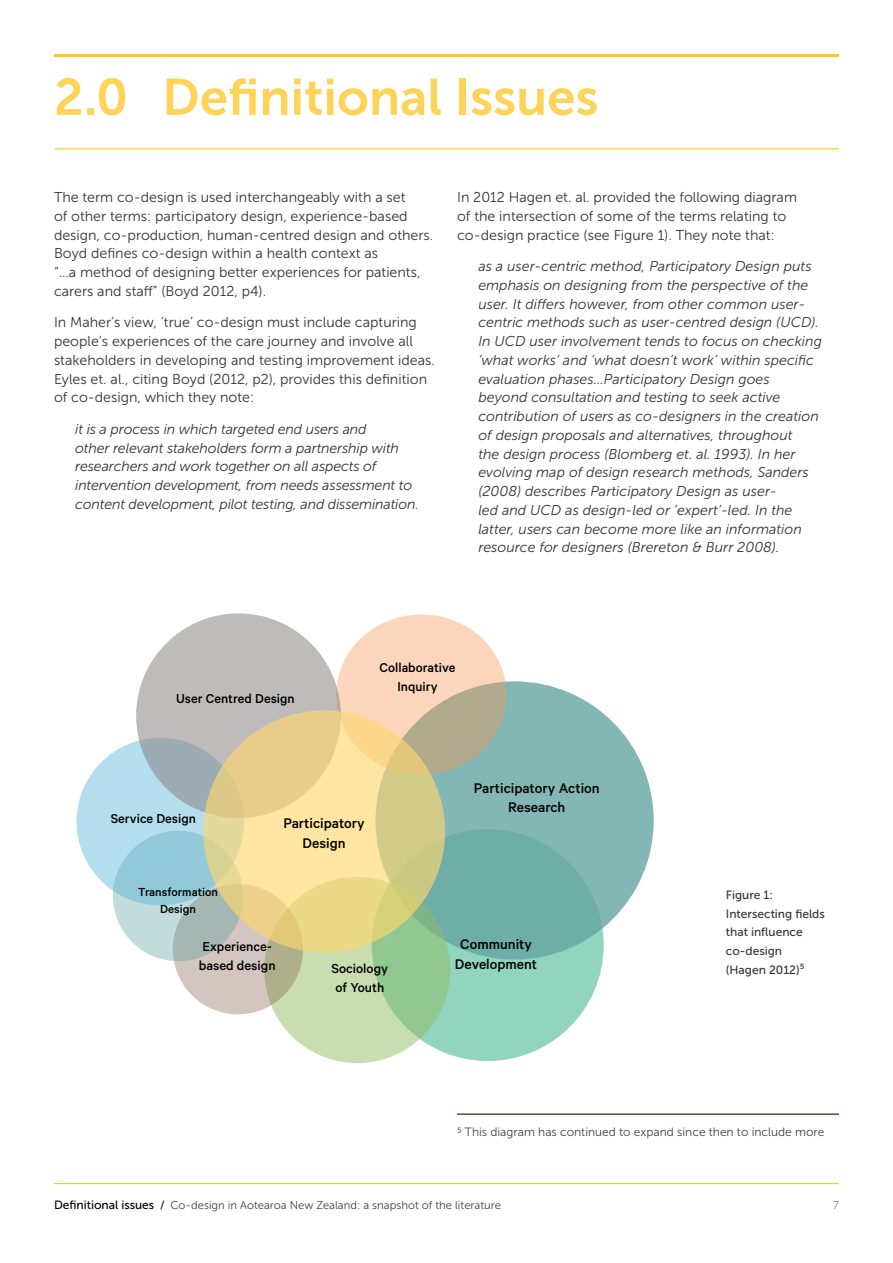
<style>
.page{position:relative;width:893px;height:1263px;background:#fff}
.page>*{position:absolute;margin:0;border:0;box-sizing:border-box;transform-origin:0 0}
.Header_34pt{font:51px "Museo Sans 700";color:#fed358}
.t1{font:500 15.75px/19.6px "Calibre";color:#000;text-align:center}
.t2{font:500 14.7px/19px "Calibre";color:#000}
.t3{font:500 14.4px/18.5px "Calibre";color:#000;text-align:center}
.Indented_quote{font:italic 14.25px/18.8px "Museo Sans 300";color:#333}
.Body_Copy_9_5pt{font:14.25px/18.8px "Museo Sans 300";color:#333}
.t4{font:500 13.2px/17.1px "Calibre";color:#000;text-align:center}
.Figure_text_9_5pt{font:12px/18.8px "Museo Sans 500";color:#333}
.References_8pt{font:12px "Museo Sans 300";color:#404040}
.t5{font:11.25px "Museo Sans 300";color:#404040}
.t6{font:11.25px "Museo Sans 100";color:#404040}
.s1{font-family:"Museo Sans 500";font-size:12px;color:#000}
.s2{font-family:"Museo Sans 500";color:#000}
</style>
<div class="page">
<hr style="left:54px;top:1183px;width:785px;height:1px;background:#fecb1b">
<hr style="left:54px;top:54px;width:785px;height:3px;background:#fecb1b">
<hr style="left:55px;top:148px;width:784px;height:2px;background:#fed358">
<hr style="left:457px;top:1113px;width:382px;height:2px;background:#6d4131">
<div style="left:372px;top:829px;width:232px;height:232px;background:#91d5bf;border-radius:50%"></div>
<svg style="left:375px;top:681px;width:279px;height:279px;fill:#83b7b5"></svg>
<svg style="left:264px;top:877px;width:186px;height:186px;fill:#c8ddb0"></svg>
<svg style="left:173px;top:884px;width:130px;height:130px;fill:#d3c5c0"></svg>
<svg style="left:113px;top:831px;width:130px;height:130px"></svg>
<svg style="left:77px;top:738px;width:167px;height:167px;fill:#b4dded"></svg>
<svg style="left:336px;top:614px;width:171px;height:161px;fill:#fbd6bc"></svg>
<svg style="left:136px;top:613px;width:205px;height:205px;fill:#bfbbba"></svg>
<svg style="left:203px;top:710px;width:242px;height:242px"></svg>
<p class="Header_34pt" style="left:54px;top:69px;width:546px">2.0 Definitional Issues</p>
<p class="Body_Copy_9_5pt" style="left:54px;top:188px;width:381px">The term co-design is used interchangeably with a set<br>of other terms: participatory design, experience-based design, co-production, human-centred design and others.<br>Boyd defines co-design within a health context as<br>“…a method of designing better experiences for patients, carers and staff” (Boyd 2012, p4).</p>
<p class="Body_Copy_9_5pt" style="left:54px;top:313px;width:382px">In Maher’s view, ‘true’ co-design must include capturing people’s experiences of the care journey and involve all stakeholders in developing and testing improvement ideas.<br>Eyles et. al., citing Boyd (2012, p2), provides this definition of co-design, which they note:</p>
<p class="Indented_quote" style="left:75px;top:420px;width:345px">it is a process in which targeted end users and<br>other relevant stakeholders form a partnership with researchers and work together on all aspects of intervention development, from needs assessment to content development, pilot testing, and dissemination.</p>
<p class="Body_Copy_9_5pt" style="left:457px;top:188px;width:341px">In 2012 Hagen et. al. provided the following diagram of the intersection of some of the terms relating to co-design practice (see Figure 1). They note that:</p>
<p class="Indented_quote" style="left:478px;top:257px;width:345px">as a user-centric method, Participatory Design puts emphasis on designing from the perspective of the user. It differs however, from other common user&shy;centric methods such as user-centred design (UCD).<br>In UCD user involvement tends to focus on checking ‘what works’ and ‘what doesn’t work’ within specific evaluation phases…Participatory Design goes beyond consultation and testing to seek active contribution of users as co-designers in the creation of design proposals and alternatives, throughout<br>the design process (Blomberg et. al. 1993). In her evolving map of design research methods, Sanders (2008) describes Participatory Design as user-<br>led and UCD as design-led or ‘expert’-led. In the latter, users can become more like an information resource for designers (Brereton &amp; Burr 2008).</p>
<p class="t3" style="left:176px;top:689px;width:120px">User Centred Design</p>
<p class="t3" style="left:379px;top:658px;width:77px">Collaborative<br>Inquiry</p>
<p class="t3" style="left:111px;top:808px;width:87px">Service Design</p>
<p class="t1" style="left:283px;top:813px;width:83px">Participatory</p>
<p class="t1" style="left:302px;top:832px;width:45px">Design</p>
<p class="t1" style="left:474px;top:777px;width:127px">Participatory Action<br>Research</p>
<p class="t4" style="left:138px;top:882px;width:81px">Transformation<br>Design</p>
<p class="t2" style="left:199px;top:936px;width:78px">Experience&shy;based design</p>
<p class="t2" style="left:331px;top:958px;width:58px">Sociology</p>
<p class="t2" style="left:335px;top:977px;width:50px">of Youth</p>
<p class="t1" style="left:455px;top:934px;width:84px">Community<br>Development</p>
<p class="Figure_text_9_5pt" style="left:726px;top:885px;width:100px">Figure 1:<br>Intersecting fields that influence co-design (Hagen 2012)⁵</p>
<p class="References_8pt" style="left:457px;top:1125px;width:369px">5 This diagram has continued to expand since then to include more</p>
<p class="t5" style="left:54px;top:1199px;width:448px"><span class="s1">Definitional issues</span> <span class="s2">/</span> Co-design in Aotearoa New Zealand: a snapshot of the literature</p>
<p class="t6" style="left:833px;top:1199px;width:7px">7</p>
</div>
